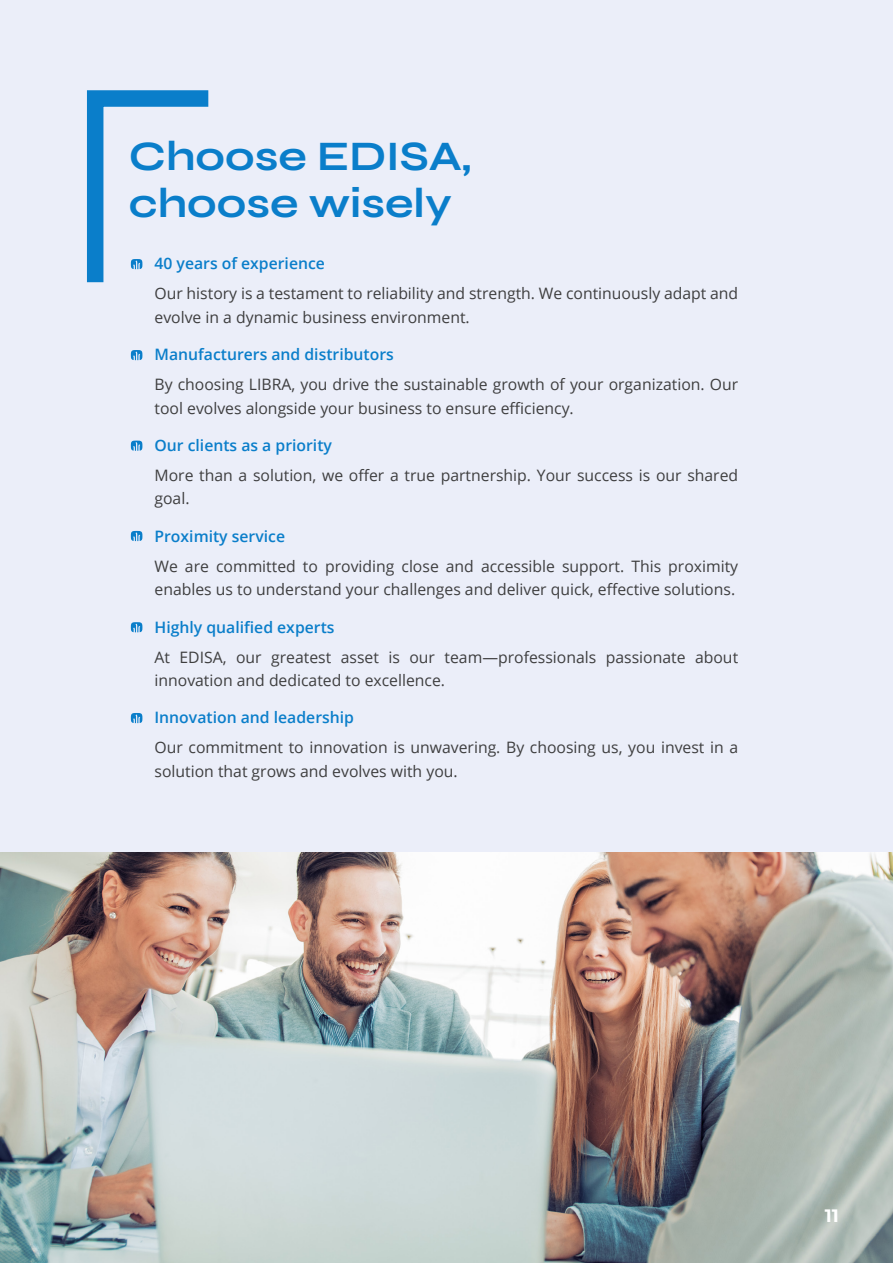
<style>
.page{position:relative;width:893px;height:1263px;background:#ebeef9}
.page>*{position:absolute;margin:0;border:0;box-sizing:border-box;transform-origin:0 0}
.t1{font:42px/46.5px "Syne";color:#0a7eca}
.t2{font:700 18px "Montserrat";color:#fff}
.Bold{font:15.75px/23.2px "Open Sans";color:#3e3e3f}
.Bold-2{font:600 15.75px "Open Sans";color:#0a7eca}
</style>
<div class="page">
<img style="left:0;top:853px;width:893px;height:410px">
<svg style="left:87px;top:90px;width:122px;height:193px"></svg>
<svg style="left:131px;top:531px;width:11px;height:10px"></svg>
<svg style="left:131px;top:441px;width:11px;height:10px"></svg>
<svg style="left:131px;top:350px;width:11px;height:10px"></svg>
<svg style="left:131px;top:622px;width:11px;height:10px"></svg>
<svg style="left:131px;top:713px;width:11px;height:10px"></svg>
<p class="t1" style="left:129px;top:133px;width:344px">Choose EDISA, choose wisely</p>
<p class="Bold-2" style="left:154px;top:253px;width:172px">40 years of experience</p>
<p class="Bold" style="left:154px;top:282px;width:585px">Our history is a testament to reliability and strength. We continuously adapt and evolve in a dynamic business environment.</p>
<p class="Bold-2" style="left:154px;top:344px;width:241px">Manufacturers and distributors</p>
<p class="Bold" style="left:154px;top:372px;width:585px">By choosing LIBRA, you drive the sustainable growth of your organization. Our tool evolves alongside your business to ensure efficiency.</p>
<p class="Bold-2" style="left:154px;top:434px;width:179px">Our clients as a priority</p>
<p class="Bold" style="left:154px;top:463px;width:585px">More than a solution, we offer a true partnership. Your success is our shared goal.</p>
<p class="Bold-2" style="left:154px;top:525px;width:132px">Proximity service</p>
<p class="Bold" style="left:154px;top:554px;width:585px">We are committed to providing close and accessible support. This proximity enables us to understand your challenges and deliver quick, effective solutions.</p>
<p class="Bold-2" style="left:154px;top:616px;width:182px">Highly qualified experts</p>
<p class="Bold" style="left:154px;top:645px;width:585px">At EDISA, our greatest asset is our team—professionals passionate about innovation and dedicated to excellence.</p>
<p class="Bold-2" style="left:154px;top:707px;width:201px">Innovation and leadership</p>
<p class="Bold" style="left:154px;top:735px;width:585px">Our commitment to innovation is unwavering. By choosing us, you invest in a solution that grows and evolves with you.</p>
<p class="t2" style="left:825px;top:1202px;width:16px">11</p>
</div>
